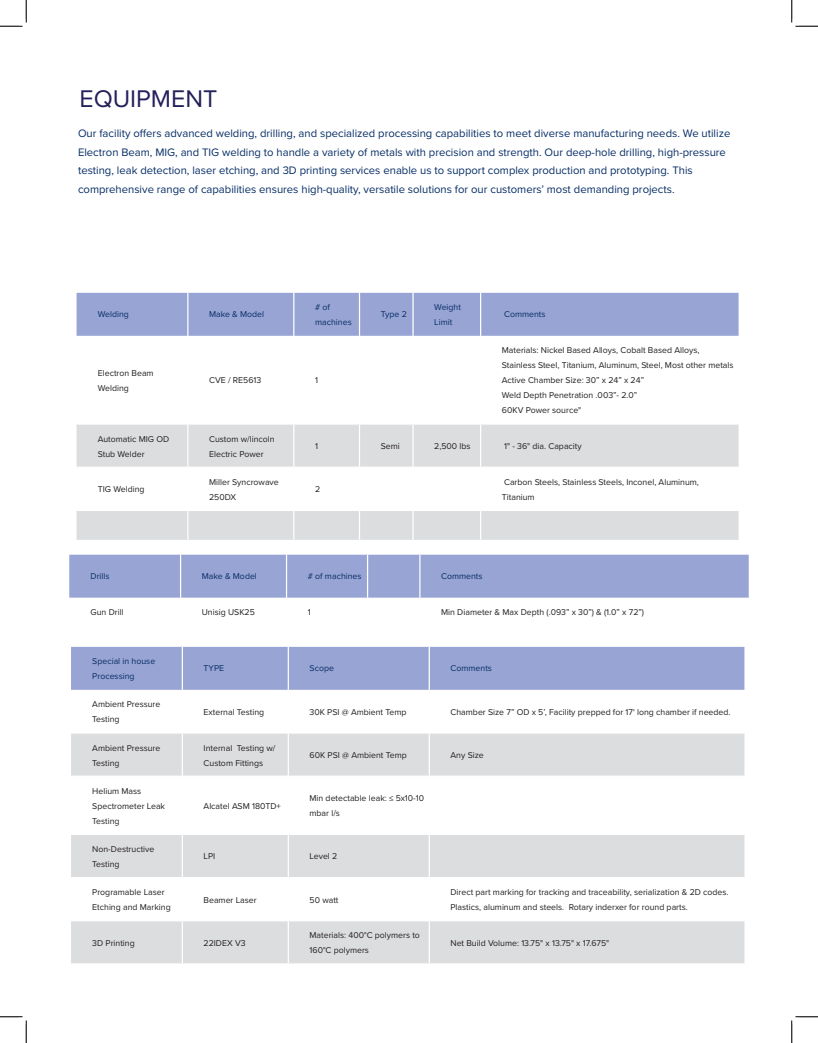
<style>
.page{position:relative;width:818px;height:1043px;background:#fff}
.page>*{position:absolute;margin:0;border:0;box-sizing:border-box;transform-origin:0 0}
.t1{font:25px "Proxima Nova";color:#24205b}
.t2{font:11.25px/18.8px "Proxima Nova";color:#072e66}
.t3{font:8.75px/15px "Proxima Nova";color:#231f20}
.t4{font:8.75px/15px "Proxima Nova";color:#072e66}
</style>
<div class="page">
<div style="left:77px;top:293px;width:661px;height:43px;background:#98a4d3"></div>
<svg style="left:77px;top:424px;width:661px;height:116px;fill:#dcdddf"></svg>
<hr style="left:187px;top:293px;width:1px;height:43px;background:#fff">
<hr style="left:293px;top:293px;width:1px;height:43px;background:#fff">
<hr style="left:359px;top:293px;width:1px;height:43px;background:#fff">
<hr style="left:412px;top:293px;width:1px;height:43px;background:#fff">
<hr style="left:480px;top:293px;width:1px;height:43px;background:#fff">
<hr style="left:187px;top:424px;width:1px;height:42px;background:#fff">
<hr style="left:293px;top:424px;width:1px;height:42px;background:#fff">
<hr style="left:359px;top:424px;width:1px;height:42px;background:#fff">
<hr style="left:412px;top:424px;width:1px;height:42px;background:#fff">
<hr style="left:480px;top:424px;width:1px;height:42px;background:#fff">
<hr style="left:77px;top:466px;width:111px;height:2px;background:#fff">
<hr style="left:188px;top:466px;width:106px;height:2px;background:#fff">
<hr style="left:187px;top:468px;width:1px;height:42px;background:#fff">
<hr style="left:294px;top:466px;width:65px;height:2px;background:#fff">
<hr style="left:293px;top:468px;width:1px;height:42px;background:#fff">
<hr style="left:359px;top:466px;width:54px;height:2px;background:#fff">
<hr style="left:359px;top:468px;width:1px;height:42px;background:#fff">
<hr style="left:413px;top:466px;width:67px;height:2px;background:#fff">
<hr style="left:412px;top:468px;width:1px;height:42px;background:#fff">
<hr style="left:480px;top:466px;width:258px;height:2px;background:#fff">
<hr style="left:480px;top:468px;width:1px;height:42px;background:#fff">
<hr style="left:77px;top:510px;width:111px;height:1px;background:#fff">
<hr style="left:188px;top:510px;width:106px;height:1px;background:#fff">
<svg style="left:187px;top:511px;width:1px;height:29px"></svg>
<hr style="left:294px;top:510px;width:65px;height:1px;background:#fff">
<svg style="left:293px;top:511px;width:1px;height:29px"></svg>
<hr style="left:359px;top:510px;width:54px;height:1px;background:#fff">
<svg style="left:359px;top:511px;width:1px;height:29px"></svg>
<hr style="left:413px;top:510px;width:67px;height:1px;background:#fff">
<svg style="left:412px;top:511px;width:1px;height:29px"></svg>
<hr style="left:480px;top:510px;width:258px;height:1px;background:#fff">
<svg style="left:480px;top:511px;width:1px;height:29px"></svg>
<svg style="left:69px;top:554px;width:679px;height:44px;background:#9ca8d4"></svg>
<div style="left:71px;top:647px;width:673px;height:42px;background:#98a4d3"></div>
<svg style="left:71px;top:733px;width:673px;height:230px;fill:#dcdddf"></svg>
<hr style="left:182px;top:647px;width:1px;height:42px;background:#fff">
<hr style="left:288px;top:647px;width:1px;height:42px;background:#fff">
<hr style="left:428px;top:647px;width:2px;height:42px;background:#fff">
<hr style="left:182px;top:733px;width:1px;height:42px;background:#fff">
<hr style="left:288px;top:733px;width:1px;height:42px;background:#fff">
<hr style="left:428px;top:733px;width:2px;height:42px;background:#fff">
<hr style="left:71px;top:775px;width:111px;height:1px;background:#fff">
<hr style="left:182px;top:775px;width:106px;height:1px;background:#fff">
<hr style="left:182px;top:776px;width:1px;height:57px;background:#fff">
<hr style="left:288px;top:775px;width:141px;height:1px;background:#fff">
<hr style="left:288px;top:776px;width:1px;height:57px;background:#fff">
<hr style="left:429px;top:775px;width:315px;height:1px;background:#fff">
<hr style="left:428px;top:776px;width:2px;height:57px;background:#fff">
<hr style="left:71px;top:833px;width:111px;height:2px;background:#fff">
<hr style="left:182px;top:833px;width:106px;height:2px;background:#fff">
<hr style="left:182px;top:835px;width:1px;height:42px;background:#fff">
<hr style="left:288px;top:833px;width:141px;height:2px;background:#fff">
<hr style="left:288px;top:835px;width:1px;height:42px;background:#fff">
<hr style="left:429px;top:833px;width:315px;height:2px;background:#fff">
<hr style="left:428px;top:835px;width:2px;height:42px;background:#fff">
<hr style="left:71px;top:877px;width:111px;height:1px;background:#fff">
<hr style="left:182px;top:877px;width:106px;height:1px;background:#fff">
<hr style="left:182px;top:878px;width:1px;height:42px;background:#fff">
<hr style="left:288px;top:877px;width:141px;height:1px;background:#fff">
<hr style="left:288px;top:878px;width:1px;height:42px;background:#fff">
<hr style="left:429px;top:877px;width:315px;height:1px;background:#fff">
<hr style="left:428px;top:878px;width:2px;height:42px;background:#fff">
<hr style="left:71px;top:920px;width:111px;height:1px;background:#fff">
<hr style="left:182px;top:920px;width:106px;height:1px;background:#fff">
<hr style="left:182px;top:921px;width:1px;height:42px;background:#fff">
<hr style="left:288px;top:920px;width:141px;height:1px;background:#fff">
<hr style="left:288px;top:921px;width:1px;height:42px;background:#fff">
<hr style="left:429px;top:920px;width:315px;height:1px;background:#fff">
<hr style="left:428px;top:921px;width:2px;height:42px;background:#fff">
<svg style="left:0;top:0;width:27px;height:27px"></svg>
<svg style="left:0;top:1016px;width:27px;height:26px"></svg>
<svg style="left:791px;top:0;width:27px;height:27px"></svg>
<svg style="left:791px;top:1016px;width:27px;height:26px"></svg>
<h1 class="t1" style="left:79px;top:80px;width:139px">EQUIPMENT</h1>
<p class="t2" style="left:78px;top:123px;width:653px">Our facility offers advanced welding, drilling, and specialized processing capabilities to meet diverse manufacturing needs. We utilize Electron Beam, MIG, and TIG welding to handle a variety of metals with precision and strength. Our deep-hole drilling, high-pressure testing, leak detection, laser etching, and 3D printing services enable us to support complex production and prototyping. This comprehensive range of capabilities ensures high-quality, versatile solutions for our customers’ most demanding projects.</p>
<p class="t4" style="left:98px;top:306px;width:33px">Welding</p>
<p class="t4" style="left:209px;top:306px;width:57px">Make &amp; Model</p>
<p class="t4" style="left:315px;top:299px;width:38px"># of machines</p>
<p class="t4" style="left:381px;top:306px;width:28px">Type 2</p>
<p class="t4" style="left:434px;top:299px;width:28px">Weight<br>Limit</p>
<p class="t4" style="left:504px;top:306px;width:43px">Comments</p>
<p class="t3" style="left:98px;top:365px;width:57px">Electron Beam<br>Welding</p>
<p class="t3" style="left:209px;top:372px;width:54px">CVE / RE5613</p>
<p class="t3" style="left:315px;top:372px;width:4px">1</p>
<p class="t3" style="left:502px;top:342px;width:233px">Materials: Nickel Based Alloys, Cobalt Based Alloys, Stainless Steel, Titanium, Aluminum, Steel, Most other metals Active Chamber Size: 30” x 24” x 24”<br>Weld Depth Penetration .003”- 2.0”<br>60KV Power source"</p>
<p class="t3" style="left:98px;top:431px;width:73px">Automatic MIG OD<br>Stub Welder</p>
<p class="t3" style="left:209px;top:431px;width:67px">Custom w/lincoln<br>Electric Power</p>
<p class="t3" style="left:315px;top:438px;width:4px">1</p>
<p class="t3" style="left:381px;top:438px;width:21px">Semi</p>
<p class="t3" style="left:434px;top:438px;width:38px">2,500 lbs</p>
<p class="t3" style="left:504px;top:438px;width:79px">1" - 36" dia. Capacity</p>
<p class="t3" style="left:98px;top:481px;width:48px">TIG Welding</p>
<p class="t3" style="left:209px;top:474px;width:71px">Miller Syncrowave<br>250DX</p>
<p class="t3" style="left:315px;top:481px;width:7px">2</p>
<p class="t3" style="left:502px;top:474px;width:198px">Carbon Steels, Stainless Steels, Inconel, Aluminum,<br>Titanium</p>
<p class="t4" style="left:90px;top:568px;width:20px">Drills</p>
<p class="t4" style="left:202px;top:568px;width:57px">Make &amp; Model</p>
<p class="t4" style="left:308px;top:568px;width:55px"># of machines</p>
<p class="t4" style="left:441px;top:568px;width:43px">Comments</p>
<p class="t3" style="left:90px;top:604px;width:35px">Gun Drill</p>
<p class="t3" style="left:202px;top:604px;width:55px">Unisig USK25</p>
<p class="t3" style="left:308px;top:604px;width:4px">1</p>
<p class="t3" style="left:441px;top:604px;width:204px">Min Diameter &amp; Max Depth (.093” x 30”) &amp; (1.0” x 72”)</p>
<p class="t4" style="left:92px;top:653px;width:64px">Special in house<br>Processing</p>
<p class="t4" style="left:204px;top:660px;width:22px">TYPE</p>
<p class="t4" style="left:309px;top:660px;width:26px">Scope</p>
<p class="t4" style="left:450px;top:660px;width:43px">Comments</p>
<p class="t3" style="left:92px;top:696px;width:70px">Ambient Pressure<br>Testing</p>
<p class="t3" style="left:203px;top:704px;width:62px">External Testing</p>
<p class="t3" style="left:309px;top:704px;width:98px">30K PSI @ Ambient Temp</p>
<p class="t3" style="left:450px;top:704px;width:281px">Chamber Size 7” OD x 5’, Facility prepped for 17' long chamber if needed.</p>
<p class="t3" style="left:92px;top:739px;width:70px">Ambient Pressure<br>Testing</p>
<p class="t3" style="left:203px;top:739px;width:73px">Internal Testing w/<br>Custom Fittings</p>
<p class="t3" style="left:309px;top:747px;width:99px">60K PSI @ Ambient Temp</p>
<p class="t3" style="left:450px;top:747px;width:35px">Any Size</p>
<p class="t3" style="left:92px;top:783px;width:74px">Helium Mass<br>Spectrometer Leak<br>Testing</p>
<p class="t3" style="left:203px;top:798px;width:79px">Alcatel ASM 180TD+</p>
<p class="t3" style="left:309px;top:790px;width:116px">Min detectable leak: ≤ 5x10-10 mbar l/s</p>
<p class="t3" style="left:92px;top:841px;width:64px">Non-Destructive<br>Testing</p>
<p class="t3" style="left:203px;top:848px;width:13px">LPI</p>
<p class="t3" style="left:309px;top:848px;width:29px">Level 2</p>
<p class="t3" style="left:92px;top:884px;width:80px">Programable Laser<br>Etching and Marking</p>
<p class="t3" style="left:203px;top:891px;width:55px">Beamer Laser</p>
<p class="t3" style="left:309px;top:891px;width:30px">50 watt</p>
<p class="t3" style="left:450px;top:884px;width:279px">Direct part marking for tracking and traceability, serialization &amp; 2D codes.<br>Plastics, aluminum and steels. Rotary inderxer for round parts.</p>
<p class="t3" style="left:92px;top:935px;width:44px">3D Printing</p>
<p class="t3" style="left:203px;top:935px;width:43px">22IDEX V3</p>
<p class="t3" style="left:309px;top:927px;width:112px">Materials: 400°C polymers to<br>160°C polymers</p>
<p class="t3" style="left:450px;top:935px;width:160px">Net Build Volume: 13.75" x 13.75" x 17.675"</p>
</div>
